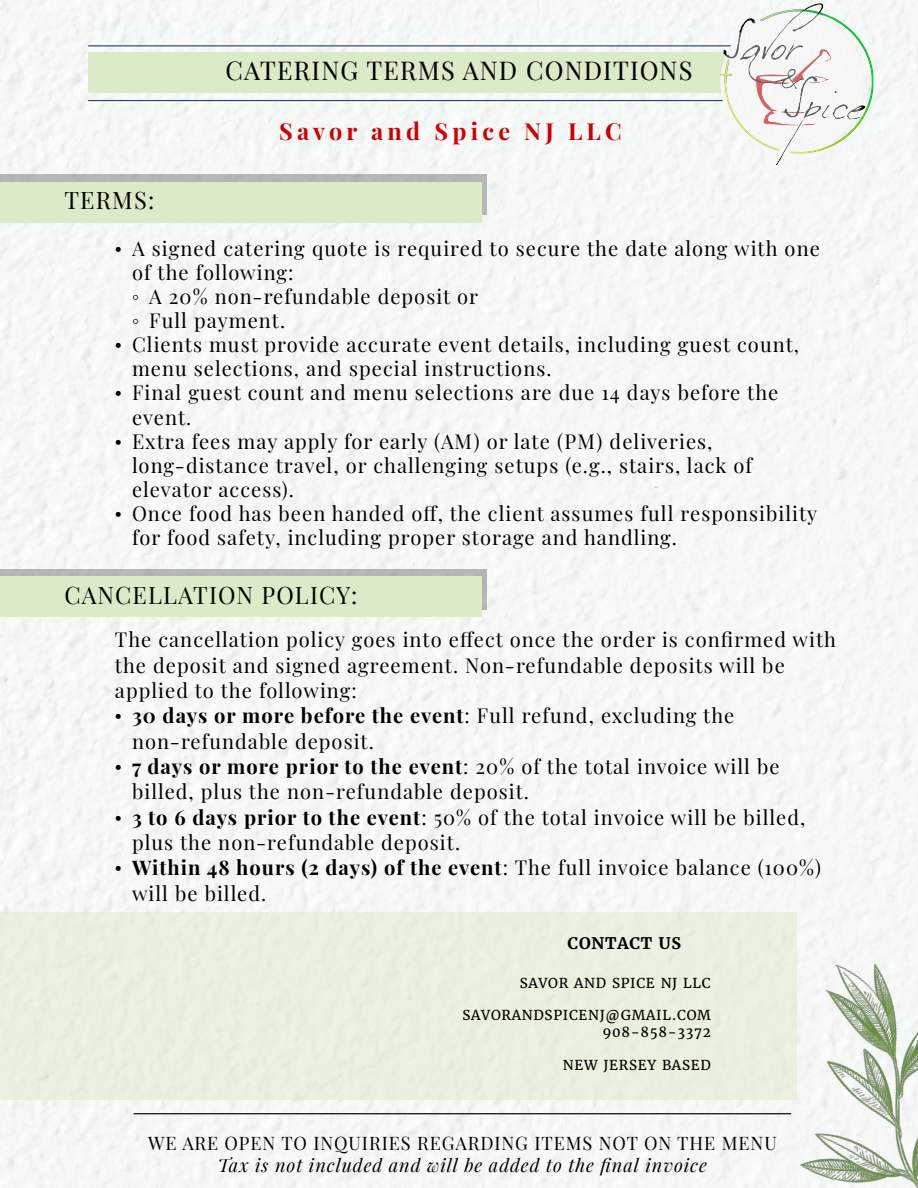
<style>
.page{position:relative;width:918px;height:1188px;background:#fff}
.page>*{position:absolute;margin:0;border:0;box-sizing:border-box;transform-origin:0 0}
.t1{font:25.35px "Playfair Display";letter-spacing:.05em;color:#000}
.t2{font:23.55px "Playfair Display";letter-spacing:.05em;color:#000}
.t3{font:700 23.4px "Playfair Display";letter-spacing:.185em;color:#ce0000}
.t4{font:20.1px/24.2px "Playfair Display";letter-spacing:.05em;color:#000}
.t5{font:italic 18.15px "Playfair Display";letter-spacing:.05em;color:#000}
.t6{font:18.15px "Playfair Display";letter-spacing:.05em;color:#000}
.t7{font:700 15.9px "Merriweather";letter-spacing:.05em;color:#000}
.t8{font:13.65px/16.4px "Merriweather";letter-spacing:.05em;color:#000;text-align:right}
.s1{font-family:"Times New Roman"}
.s2{font-weight:700}
</style>
<div class="page">
<hr style="left:88px;top:45px;width:747px;height:1px;background:#284b6b">
<hr style="left:134px;top:1113px;width:657px;height:1px;background:#000">
<hr style="left:88px;top:100px;width:747px;height:1px;background:#284b6b">
<div style="left:88px;top:52px;width:747px;height:40px;background:#dbeac7"></div>
<svg style="left:227px;top:61px;width:464px;height:19px"></svg>
<img style="left:766px;top:950px;width:152px;height:238px">
<img style="left:715px;top:0;width:165px;height:165px">
<div style="left:0;top:175px;width:486px;height:40px;background:#b5b6b6"></div>
<div style="left:0;top:182px;width:481px;height:40px;background:#dbeac7"></div>
<img style="left:721px;top:10px;width:144px;height:145px">
<div style="left:0;top:569px;width:486px;height:41px;background:#b5b6b5"></div>
<div style="left:0;top:576px;width:481px;height:41px;background:#dbeac7"></div>
<div style="left:0;top:912px;width:797px;height:188px;background:#e9f1df"></div>
<p class="t1" style="left:225px;top:51px;width:469px">CATERING TERMS AND CONDITIONS</p>
<p class="t3" style="left:279px;top:113px;width:344px">Savor and Spice NJ LLC</p>
<p class="t2" style="left:64px;top:182px;width:91px">TERMS:</p>
<p class="t4" style="left:132px;top:234px;width:689px;text-indent:-17px"><span class="s1">•</span> A signed catering quote is required to secure the date along with one of the following:<br><span class="s1">◦</span> A 20% non-refundable deposit or<br><span class="s1">◦</span> Full payment.</p>
<p class="t4" style="left:132px;top:331px;width:669px;text-indent:-17px"><span class="s1">•</span> Clients must provide accurate event details, including guest count, menu selections, and special instructions.</p>
<p class="t4" style="left:132px;top:379px;width:648px;text-indent:-17px"><span class="s1">•</span> Final guest count and menu selections are due 14 days before the event.</p>
<p class="t4" style="left:132px;top:427px;width:622px;text-indent:-17px"><span class="s1">•</span> Extra fees may apply for early (AM) or late (PM) deliveries, long-distance travel, or challenging setups (e.g., stairs, lack of elevator access).</p>
<p class="t4" style="left:132px;top:500px;width:687px;text-indent:-17px"><span class="s1">•</span> Once food has been handed off, the client assumes full responsibility for food safety, including proper storage and handling.</p>
<p class="t2" style="left:64px;top:577px;width:295px">CANCELLATION POLICY:</p>
<p class="t4" style="left:115px;top:625px;width:723px;line-height:25.3px">The cancellation policy goes into effect once the order is confirmed with the deposit and signed agreement. Non-refundable deposits will be applied to the following:</p>
<p class="t4" style="left:132px;top:702px;width:604px;line-height:25.3px;text-indent:-17px"><span class="s1">•</span> <span class="s2">30 days or more before the event</span>: Full refund, excluding the non-refundable deposit.</p>
<p class="t4" style="left:132px;top:752px;width:649px;line-height:25.3px;text-indent:-17px"><span class="s1">•</span> <span class="s2">7 days or more prior to the event</span>: 20% of the total invoice will be billed, plus the non-refundable deposit.</p>
<p class="t4" style="left:132px;top:803px;width:675px;line-height:25.3px;text-indent:-17px"><span class="s1">•</span> <span class="s2">3 to 6 days prior to the event</span>: 50% of the total invoice will be billed, plus the non-refundable deposit.</p>
<p class="t4" style="left:132px;top:854px;width:690px;line-height:25.3px;text-indent:-17px"><span class="s1">•</span> <span class="s2">Within 48 hours (2 days) of the event</span>: The full invoice balance (100%) will be billed.</p>
<p class="t7" style="left:568px;top:933px;width:115px">CONTACT US</p>
<p class="t8" style="left:520px;top:975px;width:193px">SAVOR AND SPICE NJ LLC</p>
<p class="t8" style="left:462px;top:1007px;width:250px">SAVORANDSPICENJ@GMAIL.COM<br>908-858-3372</p>
<p class="t8" style="left:563px;top:1056px;width:150px">NEW JERSEY BASED</p>
<p class="t6" style="left:148px;top:1129px;width:630px">WE ARE OPEN TO INQUIRIES REGARDING ITEMS NOT ON THE MENU</p>
<p class="t5" style="left:218px;top:1151px;width:490px">Tax is not included and will be added to the final invoice</p>
</div>
